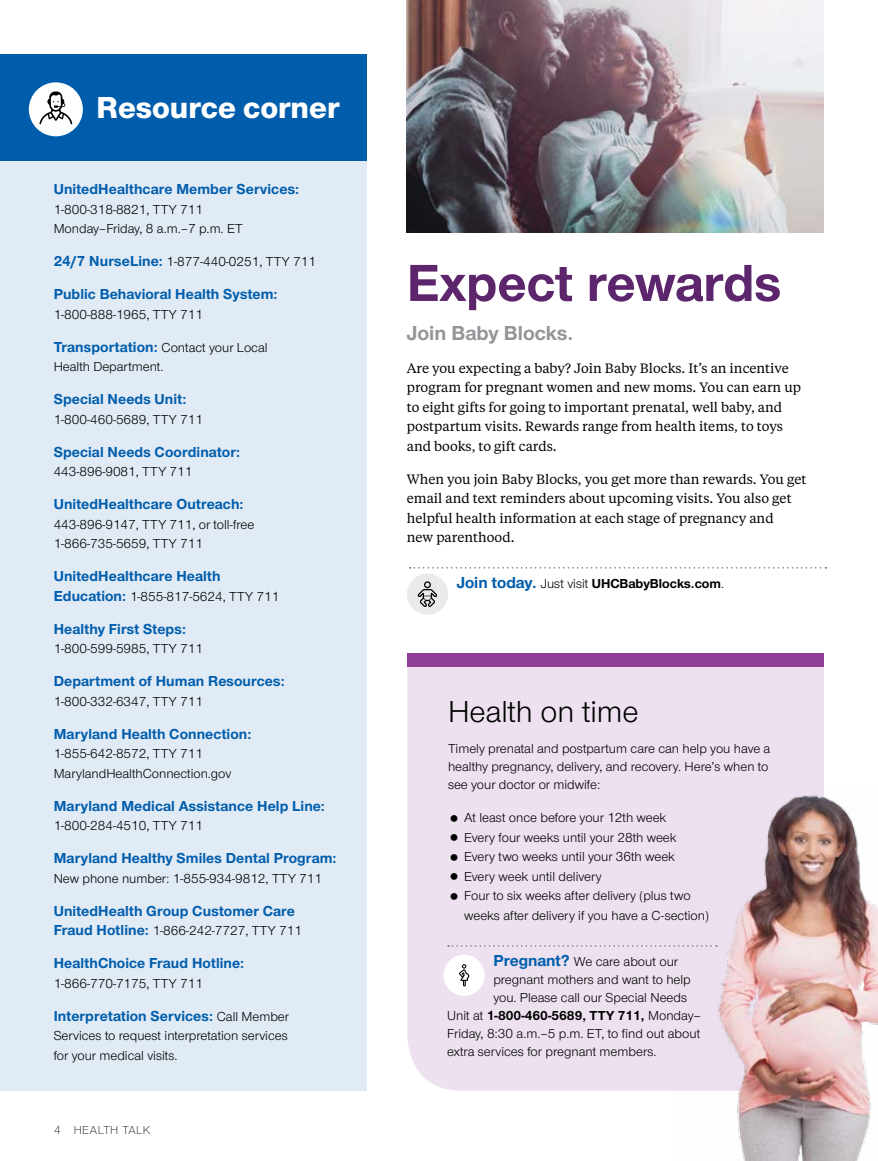
<style>
.page{position:relative;width:878px;height:1161px;background:#fff}
.page>*{position:absolute;margin:0;border:0;box-sizing:border-box;transform-origin:0 0}
.t1{font:700 54px "UHC Sans";color:#5d266c}
.t2{font:800 31.5px "UHC Sans";color:#fff}
.t3{font:31.5px "UHC Sans";color:#000}
.t4{font:700 21px "UHC Sans";color:#939598}
.t5{font:700 15px "UHC Sans";letter-spacing:.01em;color:#005dac}
.t6{font:13.5px/19.5px "UHC Sans";color:#000}
.t7{font:13.5px/19.5px "UHC Serif Text";color:#000}
.t8{font:700 13.5px "UHC Sans";color:#000}
.t9{font:300 12px "UHC Sans";letter-spacing:.04em;color:#000}
.s1{font-weight:700;font-size:15px;color:#005dac}
.s2{font-weight:400;font-size:13.5px;color:#000}
.s3{font-size:16.5px;color:#005dac}
.s4{font-weight:400}
.s5{font-weight:700;font-size:16.5px;color:#005dac}
</style>
<div class="page">
<img style="left:407px;top:0;width:417px;height:233px">
<div style="left:407px;top:667px;width:417px;height:424px;background:#ede1ef"></div>
<div style="left:407px;top:654px;width:417px;height:13px;background:#903f98"></div>
<img style="left:674px;top:790px;width:204px;height:371px">
<svg style="left:410px;top:567px;width:416px;height:2px"></svg>
<div style="left:407px;top:574px;width:41px;height:41px;background:#e9eaea;border-radius:50%"></div>
<svg style="left:418px;top:581px;width:19px;height:26px"></svg>
<div style="left:0;top:71px;width:366px;height:1020px;background:#e1ebf5"></div>
<div style="left:0;top:54px;width:366px;height:106px;background:#005dac"></div>
<div style="left:29px;top:82px;width:54px;height:54px;background:#fff;border-radius:50%"></div>
<svg style="left:39px;top:91px;width:33px;height:33px"></svg>
<svg style="left:448px;top:945px;width:269px;height:2px"></svg>
<div style="left:443px;top:955px;width:41px;height:41px;background:#fff;border-radius:50%"></div>
<svg style="left:459px;top:964px;width:10px;height:22px"></svg>
<h2 class="t2" style="left:96px;top:85px;width:244px">Resource corner</h2>
<p class="t5" style="left:54px;top:179px;width:247px">UnitedHealthcare Member Services:</p>
<p class="t6" style="left:54px;top:199px;width:190px">1-800-318-8821, TTY 711<br>Monday–Friday, 8 a.m.–7 p.m. ET</p>
<p class="t6" style="left:54px;top:252px;width:264px"><span class="s1">24/7 NurseLine:</span> 1-877-440-0251, TTY 711</p>
<p class="t5" style="left:54px;top:284px;width:225px">Public Behavioral Health System:</p>
<p class="t6" style="left:54px;top:304px;width:151px">1-800-888-1965, TTY 711</p>
<p class="t6" style="left:54px;top:337px;width:215px"><span class="s1">Transportation:</span> Contact your Local<br>Health Department.</p>
<p class="t5" style="left:54px;top:389px;width:134px">Special Needs Unit:</p>
<p class="t6" style="left:54px;top:409px;width:151px">1-800-460-5689, TTY 711</p>
<p class="t5" style="left:54px;top:442px;width:188px">Special Needs Coordinator:</p>
<p class="t6" style="left:54px;top:462px;width:140px">443-896-9081, TTY 711</p>
<p class="t5" style="left:54px;top:494px;width:191px">UnitedHealthcare Outreach:</p>
<p class="t6" style="left:54px;top:514px;width:202px">443-896-9147, TTY 711, or toll-free<br>1-866-735-5659, TTY 711</p>
<p class="t5" style="left:54px;top:566px;width:168px">UnitedHealthcare Health</p>
<p class="t6" style="left:54px;top:586px;width:227px"><span class="s1">Education:</span> 1-855-817-5624, TTY 711</p>
<p class="t5" style="left:54px;top:619px;width:134px">Healthy First Steps:</p>
<p class="t6" style="left:54px;top:639px;width:151px">1-800-599-5985, TTY 711</p>
<p class="t5" style="left:54px;top:671px;width:233px">Department of Human Resources:</p>
<p class="t6" style="left:54px;top:691px;width:151px">1-800-332-6347, TTY 711</p>
<p class="t5" style="left:54px;top:724px;width:199px">Maryland Health Connection:</p>
<p class="t6" style="left:54px;top:744px;width:179px">1-855-642-8572, TTY 711<br>MarylandHealthConnection.gov</p>
<p class="t5" style="left:54px;top:796px;width:273px">Maryland Medical Assistance Help Line:</p>
<p class="t6" style="left:54px;top:816px;width:151px">1-800-284-4510, TTY 711</p>
<p class="t5" style="left:54px;top:848px;width:284px">Maryland Healthy Smiles Dental Program:</p>
<p class="t6" style="left:54px;top:868px;width:270px">New phone number: 1-855-934-9812, TTY 711</p>
<p class="t5" style="left:54px;top:901px;width:243px">UnitedHealth Group Customer Care</p>
<p class="t6" style="left:54px;top:921px;width:250px"><span class="s1">Fraud Hotline:</span> 1-866-242-7727, TTY 711</p>
<p class="t5" style="left:54px;top:953px;width:192px">HealthChoice Fraud Hotline:</p>
<p class="t6" style="left:54px;top:973px;width:151px">1-866-770-7175, TTY 711</p>
<p class="t5" style="left:54px;top:1006px;width:237px">Interpretation Services: <span class="s2">Call Member</span></p>
<p class="t6" style="left:54px;top:1026px;width:236px">Services to request interpretation services for your medical visits.</p>
<p class="t9" style="left:54px;top:1122px;width:98px">4 HEALTH TALK</p>
<h1 class="t1" style="left:407px;top:247px;width:376px">Expect rewards</h1>
<h3 class="t4" style="left:407px;top:319px;width:168px">Join Baby Blocks.</h3>
<p class="t7" style="left:407px;top:358px;width:396px">Are you expecting a baby? Join Baby Blocks. It’s an incentive program for pregnant women and new moms. You can earn up to eight gifts for going to important prenatal, well baby, and postpartum visits. Rewards range from health items, to toys and books, to gift cards.</p>
<p class="t7" style="left:407px;top:468px;width:401px">When you join Baby Blocks, you get more than rewards. You get email and text reminders about upcoming visits. You also get helpful health information at each stage of pregnancy and<br>new parenthood.</p>
<p class="t8" style="left:456px;top:575px;width:269px"><span class="s3">Join today.</span> <span class="s4">Just visit</span> UHCBabyBlocks.com<span class="s4">.</span></p>
<h2 class="t3" style="left:448px;top:691px;width:192px">Health on time</h2>
<p class="t6" style="left:448px;top:739px;width:324px;line-height:18px">Timely prenatal and postpartum care can help you have a healthy pregnancy, delivery, and recovery. Here’s when to see your doctor or midwife:</p>
<p class="t6" style="left:464px;top:808px;width:246px">At least once before your 12th week<br>Every four weeks until your 28th week Every two weeks until your 36th week Every week until delivery<br>Four to six weeks after delivery (plus two weeks after delivery if you have a C-section)</p>
<p class="t6" style="left:493px;top:952px;width:186px"><span class="s5">Pregnant?</span> We care about our</p>
<p class="t6" style="left:493px;top:970px;width:199px">pregnant mothers and want to help</p>
<p class="t6" style="left:493px;top:988px;width:195px">you. Please call our Special Needs</p>
<p class="t8" style="left:447px;top:1007px;width:255px"><span class="s4">Unit at</span> 1-800-460-5689, TTY 711, <span class="s4">Monday–</span></p>
<p class="t6" style="left:447px;top:1024px;width:254px">Friday, 8:30 a.m.–5 p.m. ET, to find out about</p>
<p class="t6" style="left:447px;top:1042px;width:211px">extra services for pregnant members.</p>
</div>
